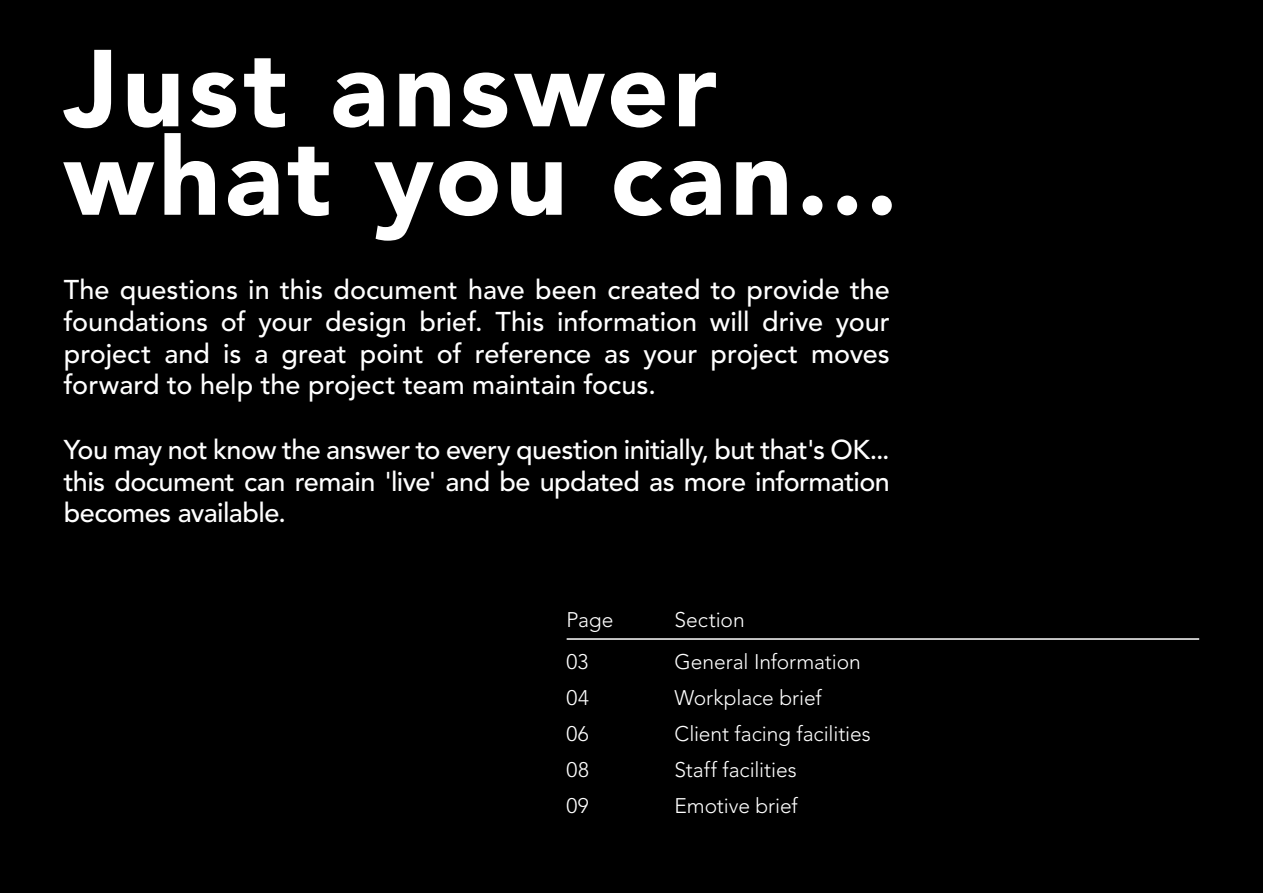
<style>
.page{position:relative;width:1263px;height:893px;background:#000}
.page>*{position:absolute;margin:0;border:0;box-sizing:border-box;transform-origin:0 0}
.t1{font:900 108px/88.5px "Avenir LT Std";letter-spacing:.04em;color:#fff}
.t2{font:500 27px/31.5px "Avenir LT Std";letter-spacing:-.015em;color:#fff;text-align:justify}
.t3{font:300 21px "Avenir LT Std";letter-spacing:-.005em;color:#fff}
</style>
<div class="page">
<hr style="left:567px;top:638px;width:632px;height:2px;background:#fff">
<h1 class="t1" style="left:64px;top:44px;width:835px">Just answer what you can...</h1>
<p class="t2" style="left:64px;top:275px;width:828px">The questions in this document have been created to provide the foundations of your design brief. This information will drive your project and is a great point of reference as your project moves forward to help the project team maintain focus.</p>
<p class="t2" style="left:64px;top:435px;width:828px">You may not know the answer to every question initially, but that's OK... this document can remain 'live' and be updated as more information becomes available.</p>
<p class="t3" style="left:567px;top:608px;width:48px">Page</p>
<p class="t3" style="left:675px;top:608px;width:72px">Section</p>
<p class="t3" style="left:567px;top:650px;width:23px">03</p>
<p class="t3" style="left:675px;top:650px;width:188px">General Information</p>
<p class="t3" style="left:567px;top:686px;width:24px">04</p>
<p class="t3" style="left:675px;top:686px;width:149px">Workplace brief</p>
<p class="t3" style="left:567px;top:722px;width:24px">06</p>
<p class="t3" style="left:675px;top:722px;width:198px">Client facing facilities</p>
<p class="t3" style="left:567px;top:758px;width:24px">08</p>
<p class="t3" style="left:675px;top:758px;width:124px">Staff facilities</p>
<p class="t3" style="left:567px;top:794px;width:24px">09</p>
<p class="t3" style="left:675px;top:794px;width:125px">Emotive brief</p>
</div>
